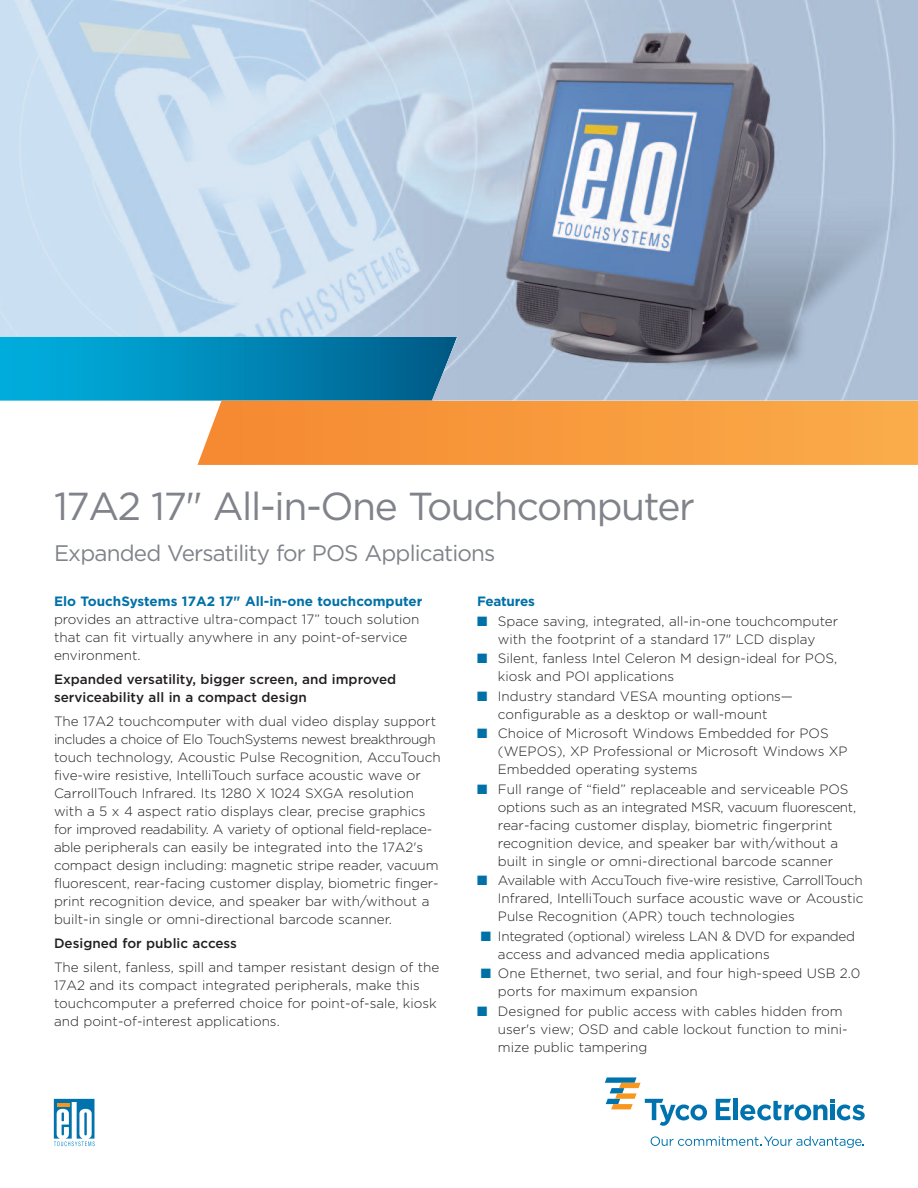
<style>
.page{position:relative;width:918px;height:1188px;background:#fff}
.page>*{position:absolute;margin:0;border:0;box-sizing:border-box;transform-origin:0 0}
.t1{font:39px "Gotham";letter-spacing:-.035em;color:#80838a}
.t2{font:22.5px "Gotham";letter-spacing:-.035em;color:#80838a}
.t3{font:300 13.5px/18px "Gotham";color:#231f20}
.t4{font:500 13.5px/18px "Gotham";color:#231f20}
.t5{font:300 13.5px/18px "Gotham";letter-spacing:-.02em;color:#231f20}
.t6{font:700 13.5px "Gotham";color:#0071a7}
.s1{color:#0071a7}
</style>
<div class="page">
<svg style="left:53px;top:1098px;width:42px;height:49px"></svg>
<svg style="left:54px;top:1099px;width:41px;height:47px"></svg>
<svg style="left:716px;top:1099px;width:15px;height:21px"></svg>
<div style="left:733px;top:1099px;width:5px;height:21px;background:#0073ae"></div>
<svg style="left:740px;top:1099px;width:125px;height:21px"></svg>
<svg style="left:651px;top:1136px;width:213px;height:12px"></svg>
<svg style="left:605px;top:1077px;width:102px;height:49px"></svg>
<svg style="left:198px;top:401px;width:720px;height:64px;background:#f79c40"></svg>
<img style="left:0;top:0;width:918px;height:400px">
<h1 class="t1" style="left:54px;top:484px;width:643px">17A2 17" All-in-One Touchcomputer</h1>
<h2 class="t2" style="left:54px;top:540px;width:443px">Expanded Versatility for POS Applications</h2>
<p class="t6" style="left:54px;top:594px;width:370px">Elo TouchSystems 17A2 17" All-in-one touchcomputer</p>
<p class="t3" style="left:54px;top:611px;width:367px">provides an attractive ultra-compact 17” touch solution that can fit virtually anywhere in any point-of-service environment.</p>
<p class="t4" style="left:54px;top:671px;width:344px">Expanded versatility, bigger screen, and improved serviceability all in a compact design</p>
<p class="t3" style="left:54px;top:713px;width:388px">The 17A2 touchcomputer with dual video display support includes a choice of Elo TouchSystems newest breakthrough touch technology, Acoustic Pulse Recognition, AccuTouch five-wire resistive, IntelliTouch surface acoustic wave or CarrollTouch Infrared. Its 1280 X 1024 SXGA resolution with a 5 x 4 aspect ratio displays clear, precise graphics for improved readability. A variety of optional field-replace&shy;able peripherals can easily be integrated into the 17A2's compact design including: magnetic stripe reader, vacuum fluorescent, rear-facing customer display, biometric finger&shy;print recognition device, and speaker bar with/without a built-in single or omni-directional barcode scanner.</p>
<p class="t4" style="left:54px;top:935px;width:184px">Designed for public access</p>
<p class="t3" style="left:54px;top:959px;width:387px">The silent, fanless, spill and tamper resistant design of the 17A2 and its compact integrated peripherals, make this touchcomputer a preferred choice for point-of-sale, kiosk and point-of-interest applications.</p>
<p class="t6" style="left:477px;top:594px;width:59px">Features</p>
<p class="t3" style="left:477px;top:612px;width:363px;text-align:center"><span class="s1">■</span> Space saving, integrated, all-in-one touchcomputer with the footprint of a standard 17" LCD display</p>
<p class="t3" style="left:498px;top:650px;width:341px;text-indent:-21px"><span class="s1">■</span> Silent, fanless Intel Celeron M design-ideal for POS, kiosk and POI applications</p>
<p class="t3" style="left:477px;top:687px;width:318px;text-align:center"><span class="s1">■</span> Industry standard VESA mounting options— configurable as a desktop or wall-mount</p>
<p class="t3" style="left:498px;top:725px;width:351px;text-indent:-21px"><span class="s1">■</span> Choice of Microsoft Windows Embedded for POS (WEPOS), XP Professional or Microsoft Windows XP<br>Embedded operating systems</p>
<p class="t3" style="left:498px;top:780px;width:360px;text-indent:-21px"><span class="s1">■</span> Full range of “field” replaceable and serviceable POS options such as an integrated MSR, vacuum fluorescent, rear-facing customer display, biometric fingerprint recognition device, and speaker bar with/without a built in single or omni-directional barcode scanner</p>
<p class="t3" style="left:498px;top:872px;width:367px;text-align:justify;text-indent:-21px"><span class="s1">■</span> Available with AccuTouch five-wire resistive, CarrollTouch Infrared, IntelliTouch surface acoustic wave or Acoustic Pulse Recognition (APR) touch technologies</p>
<p class="t5" style="left:498px;top:927px;width:359px;text-indent:-17px"><span class="s1">■</span> Integrated (optional) wireless LAN &amp; DVD for expanded access and advanced media applications</p>
<p class="t3" style="left:498px;top:965px;width:364px;text-indent:-17px"><span class="s1">■</span> One Ethernet, two serial, and four high-speed USB 2.0 ports for maximum expansion</p>
<p class="t3" style="left:498px;top:1002px;width:351px;text-indent:-21px"><span class="s1">■</span> Designed for public access with cables hidden from user's view; OSD and cable lockout function to mini&shy;mize public tampering</p>
</div>
